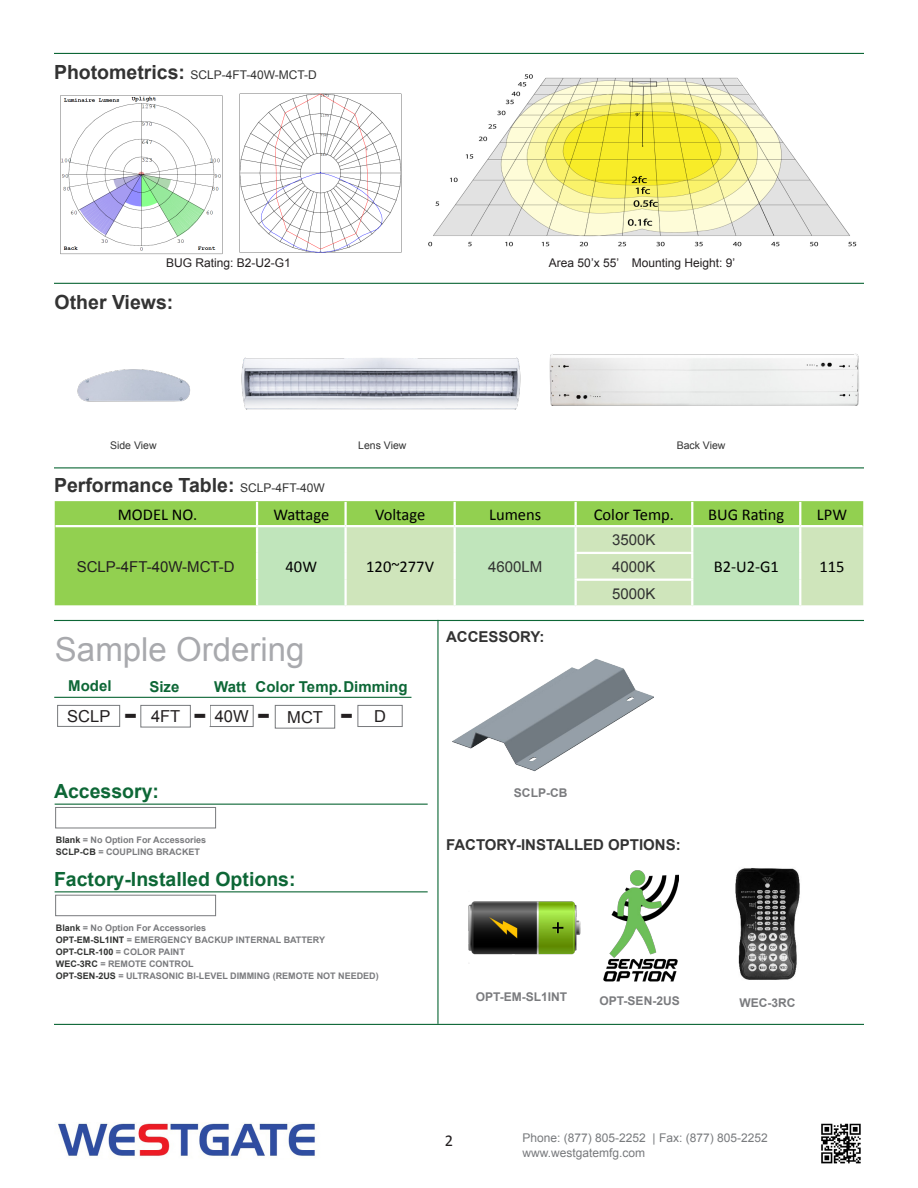
<style>
.page{position:relative;width:918px;height:1188px;background:#fff}
.page>*{position:absolute;margin:0;border:0;box-sizing:border-box;transform-origin:0 0}
.t1{font:33px "Arial";color:#a8a9ad}
.t2{font:700 28.5px "Verdana";color:#231f20}
.t3{font:700 19.5px "Arial";color:#333}
.t4{font:700 19.5px "Arial";color:#0d6736}
.t5{font:16.5px "Calibri";color:#000}
.t6{font:16.5px "Arial";color:#231f20}
.t7{font:16.5px "Calibri";color:#231f20}
.t8{font:700 15px "Arial";color:#333}
.t9{font:700 15px "Arial";color:#0d6736}
.t10{font:15px "Arial";color:#323332}
.t11{font:15px "Arial";color:#231f20}
.t12{font:12px "Arial";color:#787a7d}
.t13{font:12px "Arial";color:#231f20}
.t14{font:700 12px "Arial";color:#7a7b7e}
.t15{font:12px "Arial";color:#333}
.t16{font:10.5px "Arial";color:#333}
.t17{font:700 9px "Arial";color:#7a7b7e}
.t18{font:700 9px "Arial";color:#323332}
.s1{font-weight:700;font-size:19.5px}
.s2{font-weight:400;font-size:12px}
.s3{color:#323332}
.s4{color:#7a7b7e}
</style>
<div class="page">
<hr style="left:54px;top:467px;width:810px;height:1px;background:#0d6736">
<hr style="left:54px;top:53px;width:810px;height:1px;background:#0d6736">
<hr style="left:54px;top:283px;width:810px;height:1px;background:#0d6736">
<div style="left:55px;top:501px;width:808px;height:104px;background:#92d050"></div>
<svg style="left:258px;top:527px;width:605px;height:78px;background:#c7e5bb"></svg>
<hr style="left:256px;top:502px;width:2px;height:23px;background:#fff">
<hr style="left:344px;top:502px;width:3px;height:23px;background:#fff">
<hr style="left:454px;top:502px;width:2px;height:23px;background:#fff">
<hr style="left:575px;top:502px;width:2px;height:23px;background:#fff">
<hr style="left:691px;top:502px;width:2px;height:23px;background:#fff">
<hr style="left:799px;top:502px;width:2px;height:23px;background:#fff">
<hr style="left:256px;top:527px;width:2px;height:26px;background:#fff">
<hr style="left:344px;top:527px;width:3px;height:26px;background:#fff">
<hr style="left:454px;top:527px;width:2px;height:26px;background:#fff">
<hr style="left:575px;top:527px;width:2px;height:25px;background:#fff">
<hr style="left:691px;top:527px;width:2px;height:25px;background:#fff">
<hr style="left:799px;top:527px;width:2px;height:26px;background:#fff">
<hr style="left:256px;top:553px;width:2px;height:27px;background:#fff">
<hr style="left:344px;top:553px;width:3px;height:27px;background:#fff">
<hr style="left:454px;top:553px;width:2px;height:27px;background:#fff">
<hr style="left:575px;top:554px;width:2px;height:25px;background:#fff">
<hr style="left:691px;top:554px;width:2px;height:25px;background:#fff">
<hr style="left:799px;top:553px;width:2px;height:27px;background:#fff">
<hr style="left:256px;top:580px;width:2px;height:25px;background:#fff">
<hr style="left:344px;top:580px;width:3px;height:25px;background:#fff">
<hr style="left:454px;top:580px;width:2px;height:25px;background:#fff">
<hr style="left:575px;top:581px;width:2px;height:24px;background:#fff">
<hr style="left:691px;top:581px;width:2px;height:24px;background:#fff">
<hr style="left:799px;top:580px;width:2px;height:25px;background:#fff">
<hr style="left:56px;top:525px;width:201px;height:2px;background:#fff">
<hr style="left:257px;top:525px;width:89px;height:2px;background:#fff">
<hr style="left:346px;top:525px;width:109px;height:2px;background:#fff">
<hr style="left:455px;top:525px;width:121px;height:2px;background:#fff">
<hr style="left:576px;top:525px;width:116px;height:2px;background:#fff">
<hr style="left:692px;top:525px;width:108px;height:2px;background:#fff">
<hr style="left:800px;top:525px;width:63px;height:2px;background:#fff">
<hr style="left:575px;top:552px;width:118px;height:2px;background:#fff">
<hr style="left:575px;top:579px;width:118px;height:2px;background:#fff">
<hr style="left:54px;top:620px;width:810px;height:1px;background:#0d6736">
<img style="left:60px;top:95px;width:163px;height:160px">
<img style="left:239px;top:93px;width:163px;height:160px">
<img style="left:429px;top:74px;width:428px;height:173px">
<img style="left:58px;top:1123px;width:257px;height:34px">
<img style="left:821px;top:1123px;width:40px;height:41px">
<div style="left:57px;top:705px;width:63px;height:22px;border:1px solid #787a7d"></div>
<div style="left:140px;top:705px;width:51px;height:22px;border:1px solid #787a7d"></div>
<div style="left:210px;top:705px;width:44px;height:22px;border:1px solid #787a7d"></div>
<div style="left:275px;top:705px;width:60px;height:24px;border:1px solid #787a7d"></div>
<div style="left:358px;top:705px;width:45px;height:22px;border:1px solid #787a7d"></div>
<hr style="left:54px;top:697px;width:357px;height:1px;background:#0d6736">
<img style="left:77px;top:369px;width:113px;height:33px">
<img style="left:241px;top:357px;width:280px;height:53px">
<hr style="left:54px;top:1024px;width:810px;height:1px;background:#0d6736">
<hr style="left:55px;top:891px;width:373px;height:1px;background:#0d6736">
<div style="left:55px;top:895px;width:161px;height:21px;background:#fff;border:1px solid #787a7d"></div>
<hr style="left:55px;top:804px;width:373px;height:1px;background:#0d6736">
<div style="left:55px;top:807px;width:161px;height:21px;background:#fff;border:1px solid #787a7d"></div>
<hr style="left:437px;top:620px;width:2px;height:404px;background:#0d6736">
<img style="left:452px;top:659px;width:202px;height:113px">
<img style="left:549px;top:353px;width:310px;height:53px">
<img style="left:468px;top:901px;width:113px;height:54px">
<img style="left:603px;top:870px;width:76px;height:112px">
<img style="left:735px;top:868px;width:65px;height:112px">
<p class="t15" style="left:54px;top:67px;width:264px"><span class="s1">Photometrics:</span> SCLP-4FT-40W-MCT-D</p>
<p class="t13" style="left:166px;top:255px;width:126px">BUG Rating: B2-U2-G1</p>
<p class="t13" style="left:549px;top:255px;width:188px">Area 50’x 55’ Mounting Height: 9’</p>
<p class="t3" style="left:55px;top:289px;width:120px">Other Views:</p>
<p class="t16" style="left:110px;top:439px;width:48px">Side View</p>
<p class="t16" style="left:358px;top:439px;width:50px">Lens View</p>
<p class="t16" style="left:677px;top:439px;width:50px">Back View</p>
<p class="t3" style="left:54px;top:472px;width:272px">Performance Table: <span class="s2">SCLP-4FT-40W</span></p>
<p class="t5" style="left:118px;top:504px;width:81px">MODEL NO.</p>
<p class="t5" style="left:273px;top:504px;width:57px">Wattage</p>
<p class="t5" style="left:375px;top:504px;width:52px">Voltage</p>
<p class="t5" style="left:489px;top:504px;width:54px">Lumens</p>
<p class="t5" style="left:594px;top:504px;width:82px">Color Temp.</p>
<p class="t5" style="left:708px;top:504px;width:78px">BUG Rating</p>
<p class="t5" style="left:817px;top:504px;width:32px">LPW</p>
<p class="t11" style="left:77px;top:557px;width:160px">SCLP-4FT-40W-MCT-D</p>
<p class="t5" style="left:286px;top:557px;width:33px">40W</p>
<p class="t5" style="left:366px;top:557px;width:69px">120~277V</p>
<p class="t10" style="left:488px;top:557px;width:56px">4600LM</p>
<p class="t10" style="left:612px;top:530px;width:45px">3500K</p>
<p class="t10" style="left:612px;top:557px;width:45px">4000K</p>
<p class="t5" style="left:714px;top:557px;width:67px">B2-U2-G1</p>
<p class="t5" style="left:819px;top:557px;width:27px">115</p>
<p class="t10" style="left:612px;top:583px;width:45px">5000K</p>
<p class="t1" style="left:55px;top:628px;width:251px">Sample Ordering</p>
<p class="t9" style="left:68px;top:676px;width:45px">Model</p>
<p class="t9" style="left:149px;top:677px;width:32px">Size</p>
<p class="t9" style="left:214px;top:677px;width:33px">Watt</p>
<p class="t9" style="left:256px;top:677px;width:154px">Color Temp.Dimming</p>
<p class="t2" style="left:124px;top:696px;width:15px">-</p>
<p class="t2" style="left:193px;top:696px;width:15px">-</p>
<p class="t2" style="left:257px;top:697px;width:15px">-</p>
<p class="t2" style="left:340px;top:697px;width:15px">-</p>
<p class="t6" style="left:67px;top:705px;width:45px">SCLP</p>
<p class="t6" style="left:151px;top:706px;width:31px">4FT</p>
<p class="t6" style="left:215px;top:705px;width:35px">40W</p>
<p class="t6" style="left:287px;top:706px;width:37px">MCT</p>
<p class="t6" style="left:374px;top:705px;width:13px">D</p>
<p class="t4" style="left:54px;top:779px;width:107px">Accessory:</p>
<p class="t17" style="left:56px;top:834px;width:152px"><span class="s3">Blank</span> = No Option For Accessories</p>
<p class="t17" style="left:56px;top:846px;width:146px"><span class="s3">SCLP-CB</span> = COUPLING BRACKET</p>
<p class="t4" style="left:54px;top:866px;width:243px">Factory-Installed Options:</p>
<p class="t17" style="left:56px;top:922px;width:152px"><span class="s3">Blank</span> = No Option For Accessories</p>
<p class="t17" style="left:56px;top:934px;width:271px"><span class="s3">OPT-EM-SL1INT</span> = EMERGENCY BACKUP INTERNAL BATTERY</p>
<p class="t18" style="left:56px;top:946px;width:131px">OPT-CLR-100 <span class="s4">= COLOR PAINT</span></p>
<p class="t17" style="left:56px;top:958px;width:139px"><span class="s3">WEC-3RC</span> = REMOTE CONTROL</p>
<p class="t17" style="left:56px;top:970px;width:324px"><span class="s3">OPT-SEN-2US</span> = ULTRASONIC BI-LEVEL DIMMING (REMOTE NOT NEEDED)</p>
<p class="t8" style="left:446px;top:626px;width:100px">ACCESSORY:</p>
<p class="t14" style="left:514px;top:785px;width:55px">SCLP-CB</p>
<p class="t8" style="left:446px;top:835px;width:236px">FACTORY-INSTALLED OPTIONS:</p>
<p class="t14" style="left:476px;top:989px;width:93px">OPT-EM-SL1INT</p>
<p class="t14" style="left:600px;top:993px;width:82px">OPT-SEN-2US</p>
<p class="t14" style="left:739px;top:995px;width:58px">WEC-3RC</p>
<p class="t7" style="left:445px;top:1131px;width:10px">2</p>
<p class="t12" style="left:522px;top:1130px;width:247px">Phone: (877) 805-2252 | Fax: (877) 805-2252</p>
<p class="t12" style="left:522px;top:1145px;width:124px">www.westgatemfg.com</p>
</div>
